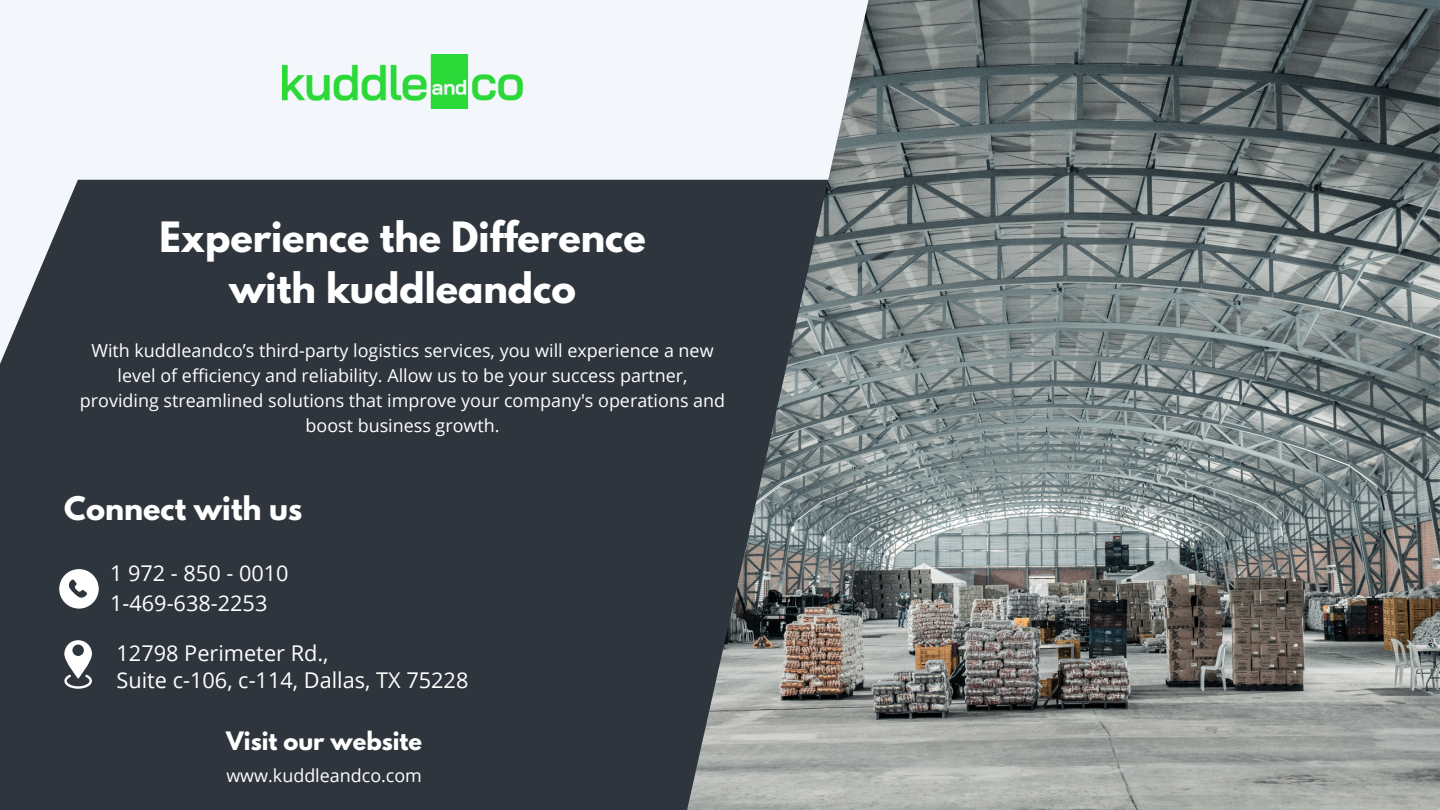
<style>
.page{position:relative;width:1440px;height:810px;background:#f3f6fa}
.page>*{position:absolute;margin:0;border:0;box-sizing:border-box;transform-origin:0 0}
.t1{font:700 37px/51.5px "League Spartan";color:#fff;text-align:center}
.t2{font:700 28.8px "League Spartan";color:#fff}
.t3{font:700 22.5px "League Spartan";color:#fff}
.t4{font:21.7px/26.5px "Open Sans";color:#fff}
.t5{font:17.9px/24.8px "Open Sans";color:#fff;text-align:center}
</style>
<div class="page">
<div style="left:0;top:180px;width:687px;height:630px;background:#2f353d"></div>
<img style="left:687px;top:0;width:753px;height:810px">
<svg style="left:64px;top:640px;width:28px;height:49px"></svg>
<svg style="left:59px;top:569px;width:40px;height:40px"></svg>
<img style="left:282px;top:54px;width:241px;height:54px">
<p class="t1" style="left:159px;top:216px;width:488px">Experience the Difference with kuddleandco</p>
<p class="t5" style="left:80px;top:338px;width:647px">With kuddleandco’s third-party logistics services, you will experience a new level of efficiency and reliability. Allow us to be your success partner, providing streamlined solutions that improve your company's operations and boost business growth.</p>
<p class="t2" style="left:64px;top:494px;width:240px">Connect with us</p>
<h2 class="t4" style="left:110px;top:558px;width:180px;line-height:30px">1 972 - 850 - 0010<br>1-469-638-2253</h2>
<p class="t4" style="left:117px;top:639px;width:353px">12798 Perimeter Rd.,<br>Suite c-106, c-114, Dallas, TX 75228</p>
<h1 class="t3" style="left:226px;top:730px;width:197px">Visit our website</h1>
<h4 class="t5" style="left:226px;top:763px;width:197px">www.kuddleandco.com</h4>
</div>
